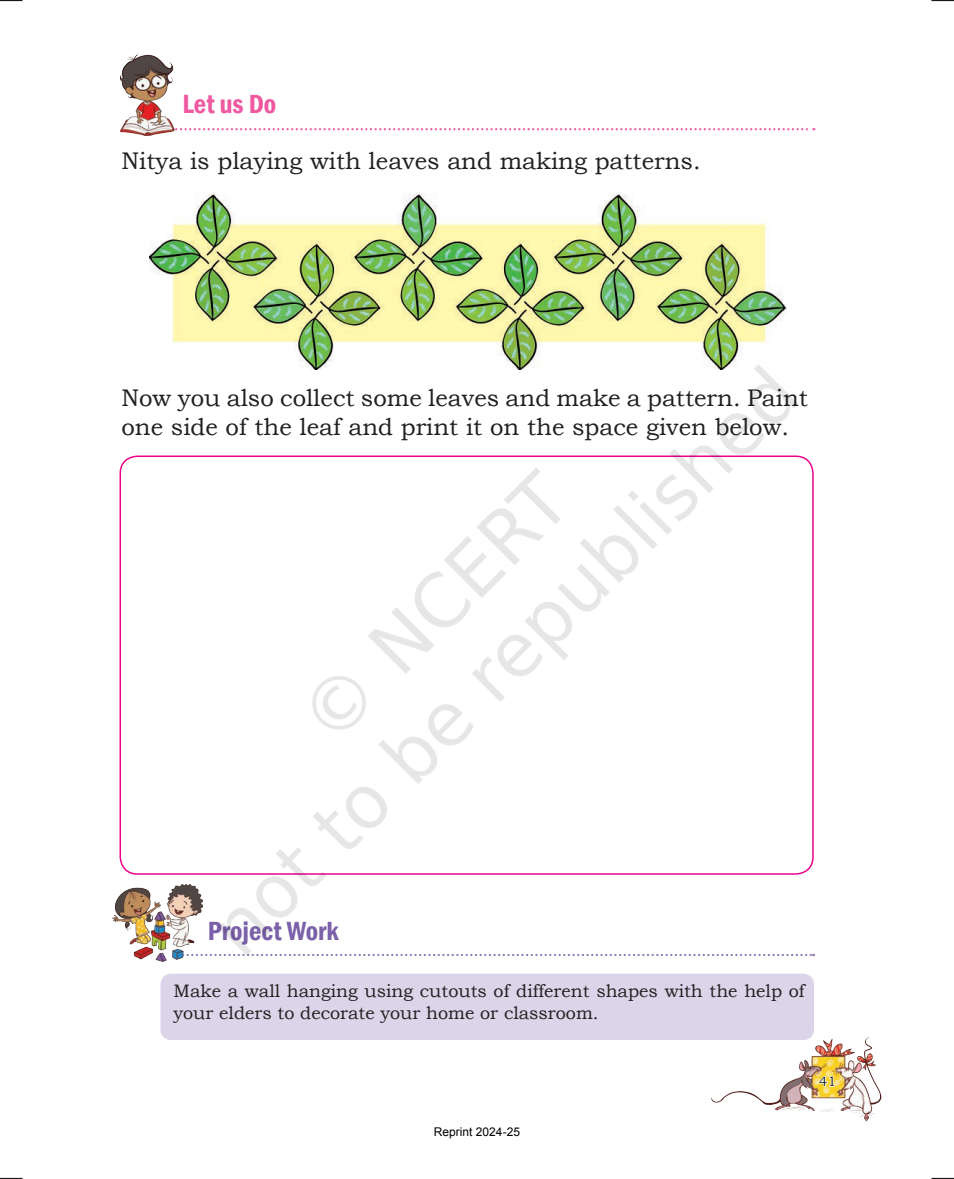
<style>
.page{position:relative;width:954px;height:1179px;background:#fff}
.page>*{position:absolute;margin:0;border:0;box-sizing:border-box;transform-origin:0 0}
.t1{font:600 condensed 27px "Franklin Gothic";color:#7b60aa}
.t2{font:600 condensed 27px "Franklin Gothic";color:#ef59a1}
.t3{font:24px/28.8px "Bookman Old Style";color:#231f20}
.t4{font:18px/21.6px "Bookman Old Style";color:#231f20}
.t5{font:13.5px "Bookman Old Style";color:#231f20}
.t6{font:12px "Arial";color:#000}
</style>
<div class="page">
<svg style="left:0;top:0;width:19px;height:1px"></svg>
<svg style="left:935px;top:0;width:19px;height:1px"></svg>
<svg style="left:0;top:1177px;width:22px;height:2px"></svg>
<svg style="left:932px;top:1177px;width:22px;height:2px"></svg>
<img style="left:19px;top:0;width:916px;height:1178px">
<img style="left:115px;top:290px;width:700px;height:699px">
<p class="t2" style="left:182px;top:86px;width:95px">Let us Do</p>
<p class="t3" style="left:121px;top:146px;width:581px">Nitya is playing with leaves and making patterns.</p>
<p class="t3" style="left:121px;top:383px;width:688px">Now you also collect some leaves and make a pattern. Paint one side of the leaf and print it on the space given below.</p>
<p class="t1" style="left:208px;top:912px;width:133px">Project Work</p>
<p class="t4" style="left:174px;top:980px;width:633px">Make a wall hanging using cutouts of different shapes with the help of your elders to decorate your home or classroom.</p>
<p class="t6" style="left:434px;top:1123px;width:88px">Reprint 2024-25</p>
<p class="t5" style="left:819px;top:1072px;width:18px">41</p>
</div>
